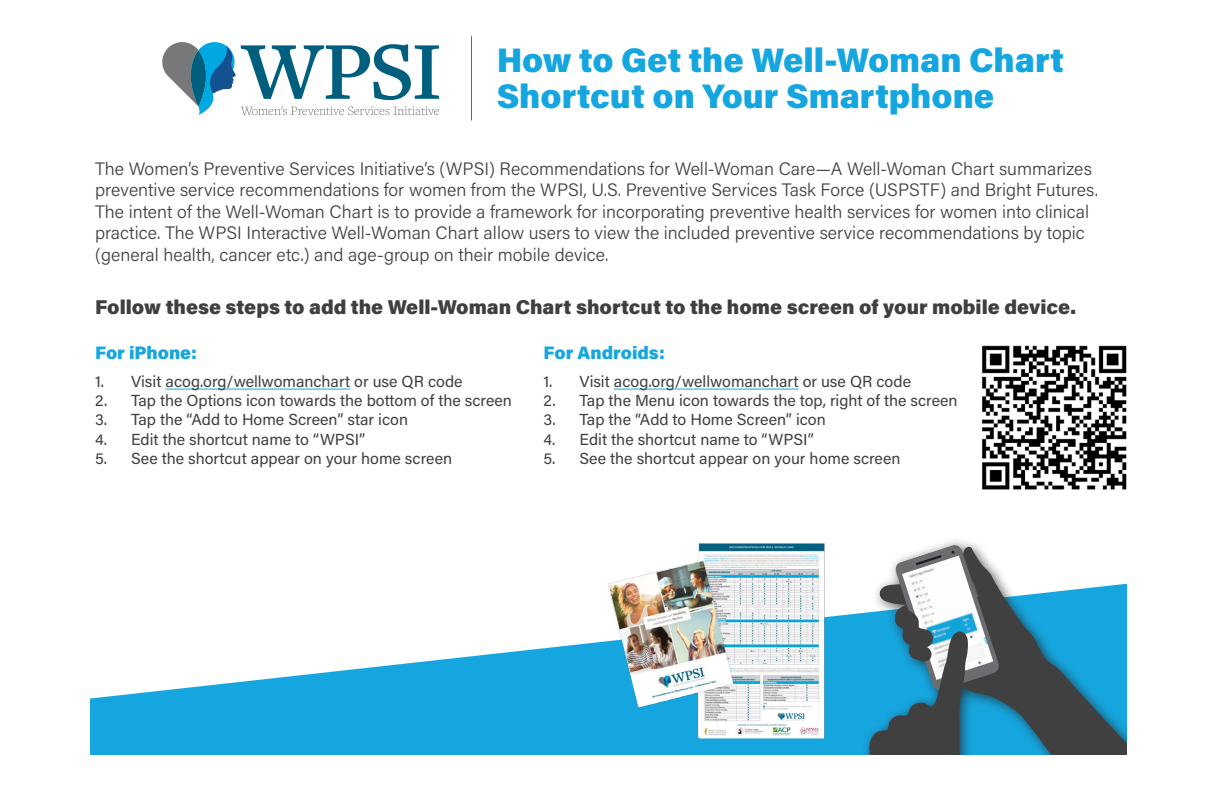
<style>
.page{position:relative;width:1224px;height:796px;background:#fff}
.page>*{position:absolute;margin:0;border:0;box-sizing:border-box;transform-origin:0 0}
.t1{font:900 34px/36px "Acumin Pro";color:#16a6df}
.t2{font:900 20px "Acumin Pro";color:#3f3f3f}
.t3{font:300 18px/21.6px "Acumin Pro";color:#3f3f3f}
.t4{font:900 18px "Acumin Pro";color:#16a6df}
.t5{font:16px "Acumin Pro";color:#3f3f3f}
</style>
<div class="page">
<hr style="left:166px;top:389px;width:184px;height:1px;background:#16a6df">
<hr style="left:614px;top:389px;width:185px;height:1px;background:#16a6df">
<svg style="left:90px;top:613px;width:771px;height:142px;fill:#16a6df"></svg>
<div style="left:861px;top:537px;width:339px;height:259px;background:#231f20;opacity:.75"></div>
<svg style="left:999px;top:545px;width:128px;height:210px"></svg>
<svg style="left:869px;top:545px;width:130px;height:210px"></svg>
<img style="left:607px;top:543px;width:219px;height:196px">
<svg style="left:162px;top:42px;width:277px;height:73px"></svg>
<hr style="left:471px;top:36px;width:1px;height:84px;background:#666">
<div style="left:0;top:755px;width:1224px;height:41px;background:#fff"></div>
<img style="left:982px;top:345px;width:145px;height:145px">
<div style="left:1127px;top:501px;width:97px;height:295px;background:#fff"></div>
<h1 class="t1" style="left:497px;top:41px;width:569px">How to Get the Well-Woman Chart<br>Shortcut on Your Smartphone</h1>
<p class="t3" style="left:95px;top:157px;width:1004px">The Women’s Preventive Services Initiative’s (WPSI) Recommendations for Well-Woman Care—A Well-Woman Chart summarizes preventive service recommendations for women from the WPSI, U.S. Preventive Services Task Force (USPSTF) and Bright Futures.<br>The intent of the Well-Woman Chart is to provide a framework for incorporating preventive health services for women into clinical practice. The WPSI Interactive Well-Woman Chart allow users to view the included preventive service recommendations by topic (general health, cancer etc.) and age-group on their mobile device.</p>
<p class="t2" style="left:95px;top:292px;width:982px">Follow these steps to add the Well-Woman Chart shortcut to the home screen of your mobile device.</p>
<p class="t4" style="left:95px;top:340px;width:104px">For iPhone:</p>
<p class="t5" style="left:95px;top:370px;width:369px">1. Visit acog.org/wellwomanchart or use QR code</p>
<p class="t5" style="left:95px;top:390px;width:418px">2. Tap the Options icon towards the bottom of the screen</p>
<p class="t5" style="left:95px;top:409px;width:315px">3. Tap the “Add to Home Screen” star icon</p>
<p class="t5" style="left:95px;top:428px;width:272px">4. Edit the shortcut name to “WPSI”</p>
<p class="t5" style="left:95px;top:447px;width:358px">5. See the shortcut appear on your home screen</p>
<p class="t4" style="left:544px;top:340px;width:123px">For Androids:</p>
<p class="t5" style="left:544px;top:370px;width:369px">1. Visit acog.org/wellwomanchart or use QR code</p>
<p class="t5" style="left:544px;top:390px;width:416px">2. Tap the Menu icon towards the top, right of the screen</p>
<p class="t5" style="left:544px;top:409px;width:284px">3. Tap the “Add to Home Screen” icon</p>
<p class="t5" style="left:544px;top:428px;width:272px">4. Edit the shortcut name to “WPSI”</p>
<p class="t5" style="left:544px;top:447px;width:358px">5. See the shortcut appear on your home screen</p>
</div>
